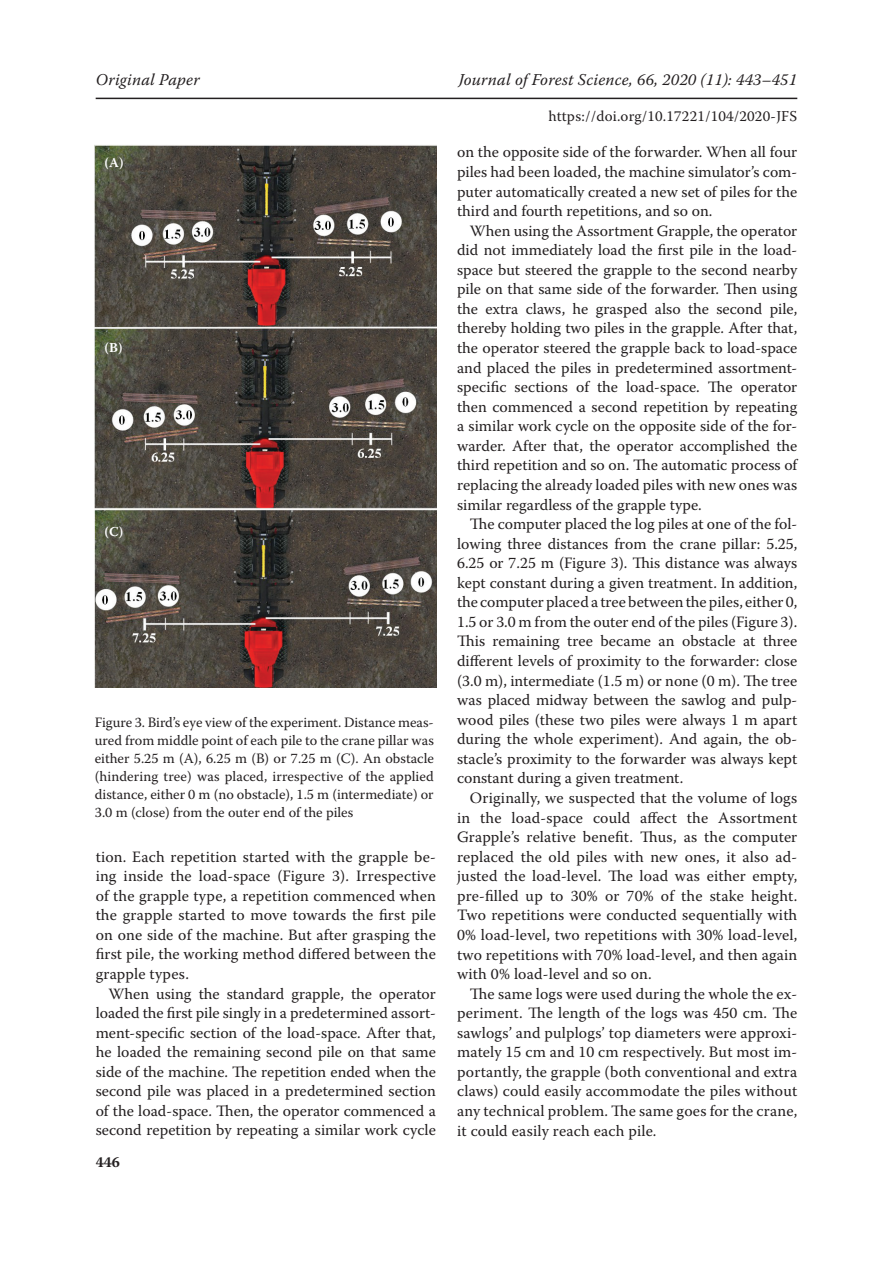
<style>
.page{position:relative;width:893px;height:1263px;background:#fff}
.page>*{position:absolute;margin:0;border:0;box-sizing:border-box;transform-origin:0 0}
.t1{font:italic 16.5px "Warnock Pro";letter-spacing:.01em;color:#231f20}
.t2{font:15.75px/19.5px "Warnock Pro";letter-spacing:.005em;color:#231f20;text-align:justify}
.t3{font:15px "Warnock Pro";letter-spacing:.01em;color:#231f20}
.t4{font:700 15px "Warnock Pro";color:#231f20}
.t5{font:14.25px/18px "Warnock Pro";color:#231f20;text-align:justify}
.t6{font:700 13.5px "Warnock Pro";color:#fff}
</style>
<div class="page">
<hr style="left:96px;top:98px;width:701px;height:1px;background:#231f20">
<img style="left:95px;top:145px;width:342px;height:543px">
<p class="t1" style="left:96px;top:70px;width:106px">Original Paper</p>
<p class="t1" style="left:459px;top:70px;width:340px">Journal of Forest Science, 66, 2020 (11): 443–451</p>
<p class="t3" style="left:549px;top:107px;width:250px">https://doi.org/10.17221/104/2020-JFS</p>
<p class="t6" style="left:105px;top:155px;width:20px">(A)</p>
<p class="t6" style="left:105px;top:339px;width:19px">(B)</p>
<p class="t6" style="left:105px;top:524px;width:20px">(C)</p>
<p class="t5" style="left:95px;top:713px;width:341px">Figure 3. Bird’s eye view of the experiment. Distance meas&shy;ured from middle point of each pile to the crane pillar was either 5.25 m (A), 6.25 m (B) or 7.25 m (C). An obstacle (hindering tree) was placed, irrespective of the applied distance, either 0 m (no obstacle), 1.5 m (intermediate) or 3.0 m (close) from the outer end of the piles</p>
<p class="t2" style="left:96px;top:846px;width:342px">tion. Each repetition started with the grapple be&shy;ing inside the load-space (Figure 3). Irrespective of the grapple type, a repetition commenced when the grapple started to move towards the first pile on one side of the machine. But after grasping the first pile, the working method differed between the grapple types.</p>
<p class="t2" style="left:96px;top:983px;width:342px;text-indent:13px">When using the standard grapple, the operator loaded the first pile singly in a predetermined assort&shy;ment-specific section of the load-space. After that, he loaded the remaining second pile on that same side of the machine. The repetition ended when the second pile was placed in a predetermined section of the load-space. Then, the operator commenced a second repetition by repeating a similar work cycle</p>
<p class="t4" style="left:96px;top:1153px;width:26px">446</p>
<p class="t2" style="left:457px;top:142px;width:342px">on the opposite side of the forwarder. When all four piles had been loaded, the machine simulator’s com&shy;puter automatically created a new set of piles for the third and fourth repetitions, and so on.</p>
<p class="t2" style="left:457px;top:220px;width:342px;text-indent:13px">When using the Assortment Grapple, the operator did not immediately load the first pile in the load&shy;space but steered the grapple to the second nearby pile on that same side of the forwarder. Then using the extra claws, he grasped also the second pile, thereby holding two piles in the grapple. After that, the operator steered the grapple back to load-space and placed the piles in predetermined assortment&shy;specific sections of the load-space. The operator then commenced a second repetition by repeating a similar work cycle on the opposite side of the for&shy;warder. After that, the operator accomplished the third repetition and so on. The automatic process of replacing the already loaded piles with new ones was similar regardless of the grapple type.</p>
<p class="t2" style="left:457px;top:514px;width:342px;text-indent:13px">The computer placed the log piles at one of the fol&shy;lowing three distances from the crane pillar: 5.25, 6.25 or 7.25 m (Figure 3). This distance was always kept constant during a given treatment. In addition, the computer placed a tree between the piles, either 0, 1.5 or 3.0 m from the outer end of the piles (Figure 3).<br>This remaining tree became an obstacle at three different levels of proximity to the forwarder: close (3.0 m), intermediate (1.5 m) or none (0 m). The tree was placed midway between the sawlog and pulp&shy;wood piles (these two piles were always 1 m apart during the whole experiment). And again, the ob&shy;stacle’s proximity to the forwarder was always kept constant during a given treatment.</p>
<p class="t2" style="left:457px;top:788px;width:342px;text-indent:13px">Originally, we suspected that the volume of logs in the load-space could affect the Assortment Grapple’s relative benefit. Thus, as the computer replaced the old piles with new ones, it also ad&shy;justed the load-level. The load was either empty, pre-filled up to 30% or 70% of the stake height.<br>Two repetitions were conducted sequentially with 0% load-level, two repetitions with 30% load-level, two repetitions with 70% load-level, and then again with 0% load-level and so on.</p>
<p class="t2" style="left:457px;top:983px;width:342px;text-indent:13px">The same logs were used during the whole the ex&shy;periment. The length of the logs was 450 cm. The sawlogs’ and pulplogs’ top diameters were approxi&shy;mately 15 cm and 10 cm respectively. But most im&shy;portantly, the grapple (both conventional and extra claws) could easily accommodate the piles without any technical problem. The same goes for the crane, it could easily reach each pile.</p>
</div>
